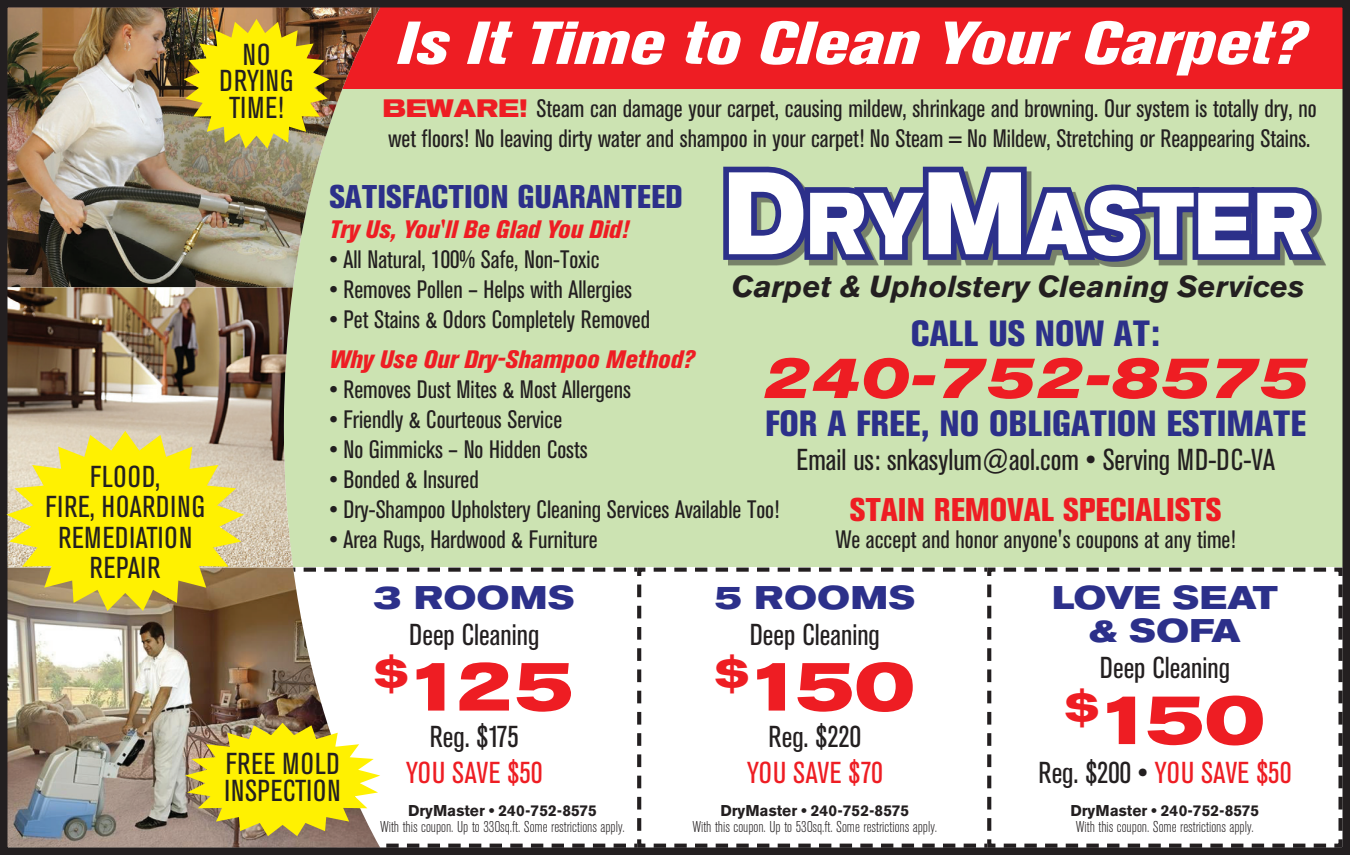
<style>
.page{position:relative;width:1350px;height:855px;background:#cce3b2}
.page>*{position:absolute;margin:0;border:0;box-sizing:border-box;transform-origin:0 0}
.t1{font:700 expanded 87px "Akzidenz Grotesk BE";color:#fff;scale:.78 1}
.t2{font:700 expanded 70px "Akzidenz Grotesk BE";letter-spacing:-.075em;color:#ee1d23}
.t3{font:italic 800 condensed 60px "Akzidenz Grotesk BE";color:#fff;scale:1.19 1}
.t4{font:italic 700 expanded 57.75px "Akzidenz Grotesk BE";color:#ee1d23}
.t5{font:800 condensed 36px "Akzidenz Grotesk BE";color:#2c308a}
.t6{font:800 condensed 32.5px "Akzidenz Grotesk BE";color:#ee1d23}
.t7{font:800 condensed 32.5px "Akzidenz Grotesk BE";color:#2c308a}
.t8{font:700 expanded 32.5px "Akzidenz Grotesk BE";letter-spacing:.02em;color:#2c308a}
.t9{font:700 expanded 32.5px "Akzidenz Grotesk BE";letter-spacing:-.01em;color:#2c308a}
.t10{font:italic 700 30.25px "Akzidenz Grotesk BE";color:#231f20}
.t11{font:condensed 30px "Akzidenz Grotesk BE";color:#231f20}
.t12{font:condensed 30px "Akzidenz Grotesk BE";letter-spacing:.015em;color:#ee1d23}
.t13{font:condensed 30px "Akzidenz Grotesk BE";letter-spacing:.02em;color:#231f20}
.t14{font:condensed 30px "Akzidenz Grotesk BE";letter-spacing:.03em;color:#231f20}
.t15{font:condensed 25px/30px "Akzidenz Grotesk BE";color:#231f20}
.t16{font:italic 800 condensed 25px "Akzidenz Grotesk BE";color:#ee1d23}
.t17{font:300 condensed 15.5px "Akzidenz Grotesk BE";color:#231f20}
.t18{font:700 15.5px "Akzidenz Grotesk BE";color:#231f20}
.s1{font-weight:700;font-stretch:expanded;color:#ee1d23}
.s2{font-size:116px}
.s3{color:#231f20}
</style>
<div class="page">
<div style="left:0;top:0;width:1350px;height:88px;background:#ee1d23"></div>
<svg style="left:380px;top:567px;width:255px;height:279px;background:#eee"></svg>
<img style="left:9px;top:9px;width:371px;height:278px">
<img style="left:9px;top:287px;width:284px;height:144px">
<img style="left:9px;top:836px;width:371px;height:10px">
<div style="left:635px;top:567px;width:350px;height:279px;background:#fff"></div>
<div style="left:985px;top:567px;width:356px;height:279px;background:#fff"></div>
<div style="left:0;top:0;width:1350px;height:855px;border:8px solid #231f20"></div>
<svg style="left:723px;top:166px;width:603px;height:101px"></svg>
<img style="left:184px;top:19px;width:145px;height:130px">
<svg style="left:6px;top:431px;width:620px;height:405px"></svg>
<p class="t11" style="left:90px;top:460px;width:71px">FLOOD,</p>
<p class="t14" style="left:46px;top:490px;width:161px">FIRE, HOARDING</p>
<p class="t13" style="left:58px;top:521px;width:135px">REMEDIATION</p>
<p class="t11" style="left:90px;top:551px;width:72px">REPAIR</p>
<p class="t11" style="left:243px;top:38px;width:29px">NO</p>
<p class="t11" style="left:220px;top:64px;width:75px">DRYING</p>
<p class="t11" style="left:229px;top:91px;width:56px">TIME!</p>
<p class="t3" style="left:396px;top:10px;width:764px">Is It Time to Clean Your Carpet?</p>
<p class="t15" style="left:382px;top:94px;width:936px"><span class="s1">BEWARE!</span> Steam can damage your carpet, causing mildew, shrinkage and browning. Our system is totally dry, no wet floors! No leaving dirty water and shampoo in your carpet! No Steam = No Mildew, Stretching or Reappearing Stains.</p>
<p class="t1" style="left:723px;top:174px;width:757px"><span class="s2">D</span>RY<span class="s2">M</span>ASTER</p>
<p class="t10" style="left:731px;top:268px;width:575px">Carpet &amp; Upholstery Cleaning Services</p>
<p class="t7" style="left:329px;top:178px;width:355px">SATISFACTION GUARANTEED</p>
<p class="t16" style="left:329px;top:215px;width:301px">Try Us, You'll Be Glad You Did!</p>
<p class="t15" style="left:329px;top:245px;width:272px">• All Natural, 100% Safe, Non-Toxic</p>
<p class="t15" style="left:329px;top:275px;width:304px">• Removes Pollen – Helps with Allergies</p>
<p class="t15" style="left:329px;top:305px;width:322px">• Pet Stains &amp; Odors Completely Removed</p>
<p class="t16" style="left:329px;top:345px;width:366px">Why Use Our Dry-Shampoo Method?</p>
<p class="t15" style="left:329px;top:375px;width:303px">• Removes Dust Mites &amp; Most Allergens</p>
<p class="t15" style="left:329px;top:405px;width:234px">• Friendly &amp; Courteous Service</p>
<p class="t15" style="left:329px;top:435px;width:260px">• No Gimmicks – No Hidden Costs</p>
<p class="t15" style="left:329px;top:465px;width:151px">• Bonded &amp; Insured</p>
<p class="t15" style="left:329px;top:495px;width:451px">• Dry-Shampoo Upholstery Cleaning Services Available Too!</p>
<p class="t15" style="left:329px;top:525px;width:270px">• Area Rugs, Hardwood &amp; Furniture</p>
<p class="t5" style="left:911px;top:313px;width:251px">CALL US NOW AT:</p>
<p class="t4" style="left:763px;top:343px;width:547px">240-752-8575</p>
<p class="t5" style="left:765px;top:402px;width:543px">FOR A FREE, NO OBLIGATION ESTIMATE</p>
<p class="t11" style="left:796px;top:443px;width:480px">Email us: snkasylum@aol.com • Serving MD-DC-VA</p>
<p class="t6" style="left:850px;top:491px;width:373px">STAIN REMOVAL SPECIALISTS</p>
<p class="t15" style="left:836px;top:525px;width:401px">We accept and honor anyone's coupons at any time!</p>
<p class="t13" style="left:226px;top:747px;width:115px">FREE MOLD</p>
<p class="t13" style="left:224px;top:774px;width:118px">INSPECTION</p>
<p class="t8" style="left:374px;top:579px;width:202px">3 ROOMS</p>
<p class="t11" style="left:409px;top:618px;width:131px">Deep Cleaning</p>
<p class="t2" style="left:375px;top:646px;width:201px"><sup>$</sup>125</p>
<p class="t11" style="left:430px;top:720px;width:91px">Reg. $175</p>
<p class="t12" style="left:406px;top:756px;width:138px">YOU SAVE $50</p>
<p class="t18" style="left:408px;top:802px;width:190px">DryMaster • 240-752-8575</p>
<p class="t17" style="left:380px;top:818px;width:246px">With this coupon. Up to 330sq.ft. Some restrictions apply.</p>
<p class="t8" style="left:715px;top:579px;width:202px">5 ROOMS</p>
<p class="t11" style="left:750px;top:618px;width:131px">Deep Cleaning</p>
<p class="t2" style="left:715px;top:646px;width:201px"><sup>$</sup>150</p>
<p class="t11" style="left:769px;top:720px;width:94px">Reg. $220</p>
<p class="t12" style="left:747px;top:756px;width:137px">YOU SAVE $70</p>
<p class="t18" style="left:720px;top:802px;width:190px">DryMaster • 240-752-8575</p>
<p class="t17" style="left:692px;top:818px;width:246px">With this coupon. Up to 530sq.ft. Some restrictions apply.</p>
<p class="t9" style="left:1052px;top:579px;width:227px">LOVE SEAT</p>
<p class="t8" style="left:1089px;top:612px;width:153px">&amp; SOFA</p>
<p class="t11" style="left:1100px;top:651px;width:131px">Deep Cleaning</p>
<p class="t2" style="left:1065px;top:679px;width:201px"><sup>$</sup>150</p>
<p class="t12" style="left:1039px;top:756px;width:254px"><span class="s3">Reg. $200 •</span> YOU SAVE $50</p>
<p class="t18" style="left:1070px;top:802px;width:190px">DryMaster • 240-752-8575</p>
<p class="t17" style="left:1076px;top:818px;width:180px">With this coupon. Some restrictions apply.</p>
</div>
